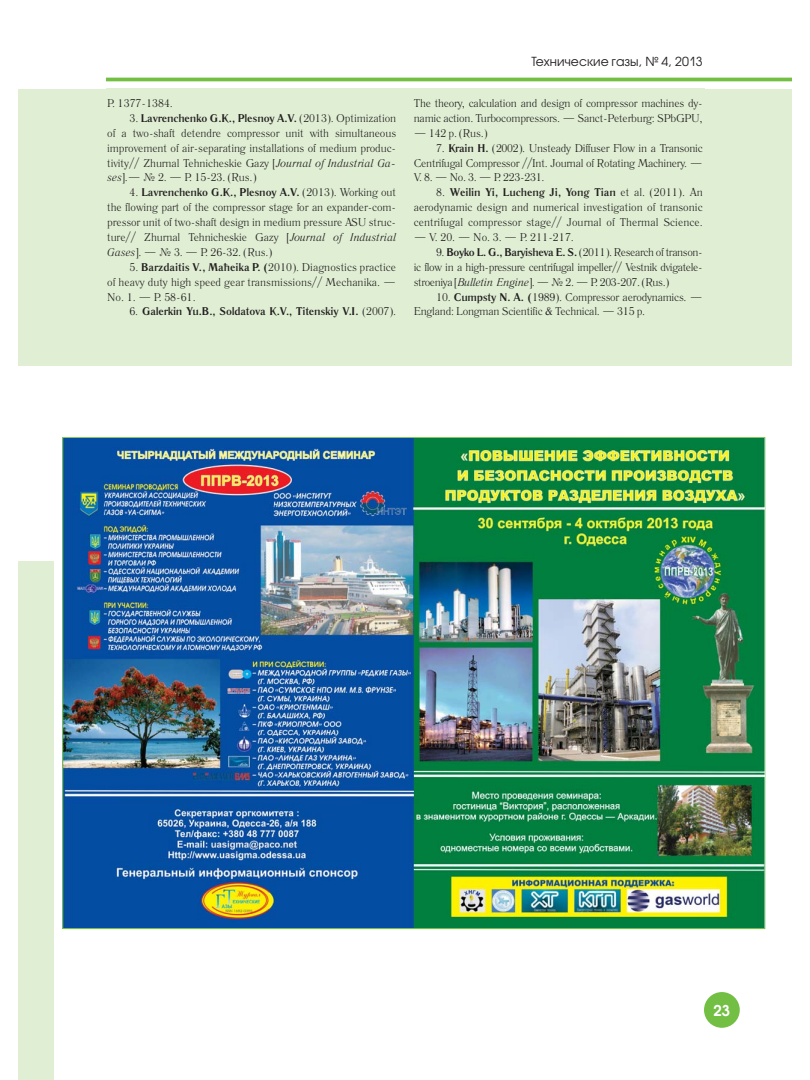
<style>
.page{position:relative;width:810px;height:1080px;background:#fff}
.page>*{position:absolute;margin:0;border:0;box-sizing:border-box;transform-origin:0 0}
.t1{font:600 14.88px "Avant Garde Gothic C";color:#fff}
.t2{font:12.38px "Avant Garde Gothic C";color:#231f20}
.t3{font:11.12px/14.9px "Literaturnaya C";letter-spacing:-.02em;color:#231f20;text-align:justify}
.t4{font:700 11.12px "Literaturnaya C";letter-spacing:-.015em;color:#231f20}
.t5{font:11.12px "Literaturnaya C";color:#231f20}
.s1{font-weight:700}
.s2{font-style:italic}
.s3{font-weight:400}
</style>
<div class="page">
<div style="left:18px;top:561px;width:35px;height:519px;background:#e0efd4"></div>
<div style="left:18px;top:89px;width:774px;height:276px;background:#e0efd4"></div>
<div style="left:106px;top:88px;width:598px;height:241px;background:#e0efd4"></div>
<div style="left:704px;top:992px;width:36px;height:36px;background:#72bf44;border-radius:50%"></div>
<hr style="left:106px;top:78px;width:686px;height:3px;background:#72bf44">
<img style="left:63px;top:438px;width:701px;height:490px">
<p class="t5" style="left:107px;top:99px;width:67px">P. 1377-1384.</p>
<p class="t3" style="left:107px;top:112px;width:290px;text-indent:22px">3. <span class="s1">Lavrenchenko G.K., Plesnoy A.V.</span> (2013). Optimization of a two-shaft detendre compressor unit with simultaneous improvement of air-separating installations of medium produc&shy;tivity// Zhurnal Tehnicheskie Gazy [<span class="s2">Journal of Industrial Ga&shy;ses</span>].— № 2. — P. 15-23. (Rus.)</p>
<p class="t3" style="left:107px;top:186px;width:290px;text-indent:22px">4. <span class="s1">Lavrenchenko G.K., Plesnoy A.V.</span> (2013). Working out the flowing part of the compressor stage for an expander-com&shy;pressor unit of two-shaft design in medium pressure ASU struc&shy;ture// Zhurnal Tehnicheskie Gazy [<span class="s2">Journal of Industrial Gases</span>]. — № 3. — P. 26-32. (Rus.)</p>
<p class="t3" style="left:107px;top:261px;width:290px;text-indent:22px">5. <span class="s1">Barzdaitis V., Maћeika P. (</span>2010). Diagnostics practice of heavy duty high speed gear transmissions// Mechanika. — No. 1. — P. 58-61.</p>
<p class="t4" style="left:130px;top:307px;width:268px"><span class="s3">6.</span> Galerkin Yu.B., Soldatova K.V., Titenskiy V.I. <span class="s3">(2007).</span></p>
<p class="t2" style="left:531px;top:55px;width:173px">Технические газы, № 4, 2013</p>
<p class="t3" style="left:414px;top:97px;width:290px">The theory, calculation and design of compressor machines dy&shy;namic action. Turbocompressors. — Sanсt-Peterburg: SPbGPU,</p>
<p class="t3" style="left:414px;top:127px;width:75px">— 142 p. (Rus.)</p>
<p class="t3" style="left:414px;top:141px;width:290px;text-indent:22px">7. <span class="s1">Krain H.</span> (2002). Unsteady Diffuser Flow in a Transonic Centrifugal Compressor //Int. Journal of Rotating Machinery. — V. 8. — No. 3. — P. 223-231.</p>
<p class="t3" style="left:414px;top:186px;width:290px;text-indent:22px">8. <span class="s1">Weilin Yi, Lucheng Ji, Yong Tian</span> et al. (2011). An aerodynamic design and numerical investigation of transonic centrifugal compressor stage// Journal of Thermal Science.</p>
<p class="t5" style="left:414px;top:233px;width:162px">— V. 20. — No. 3. — P. 211-217.</p>
<p class="t3" style="left:414px;top:246px;width:290px;text-indent:22px">9. <span class="s1">Boyko L. G., Baryisheva E. S.</span> (2011). Research of transon&shy;ic flow in a high-pressure centrifugal impeller// Vestnik dvigatele&shy;stroeniya [<span class="s2">Bulletin Engine</span>]. — № 2. — P. 203-207. (Rus.)</p>
<p class="t3" style="left:414px;top:290px;width:290px;text-indent:22px">10. <span class="s1">Cumpsty N. A. (</span>1989). Compressor aerodynamics. —<br>England: Longman Scientific &amp; Technical. — 315 p.</p>
<h1 class="t1" style="left:714px;top:1005px;width:18px">23</h1>
</div>
